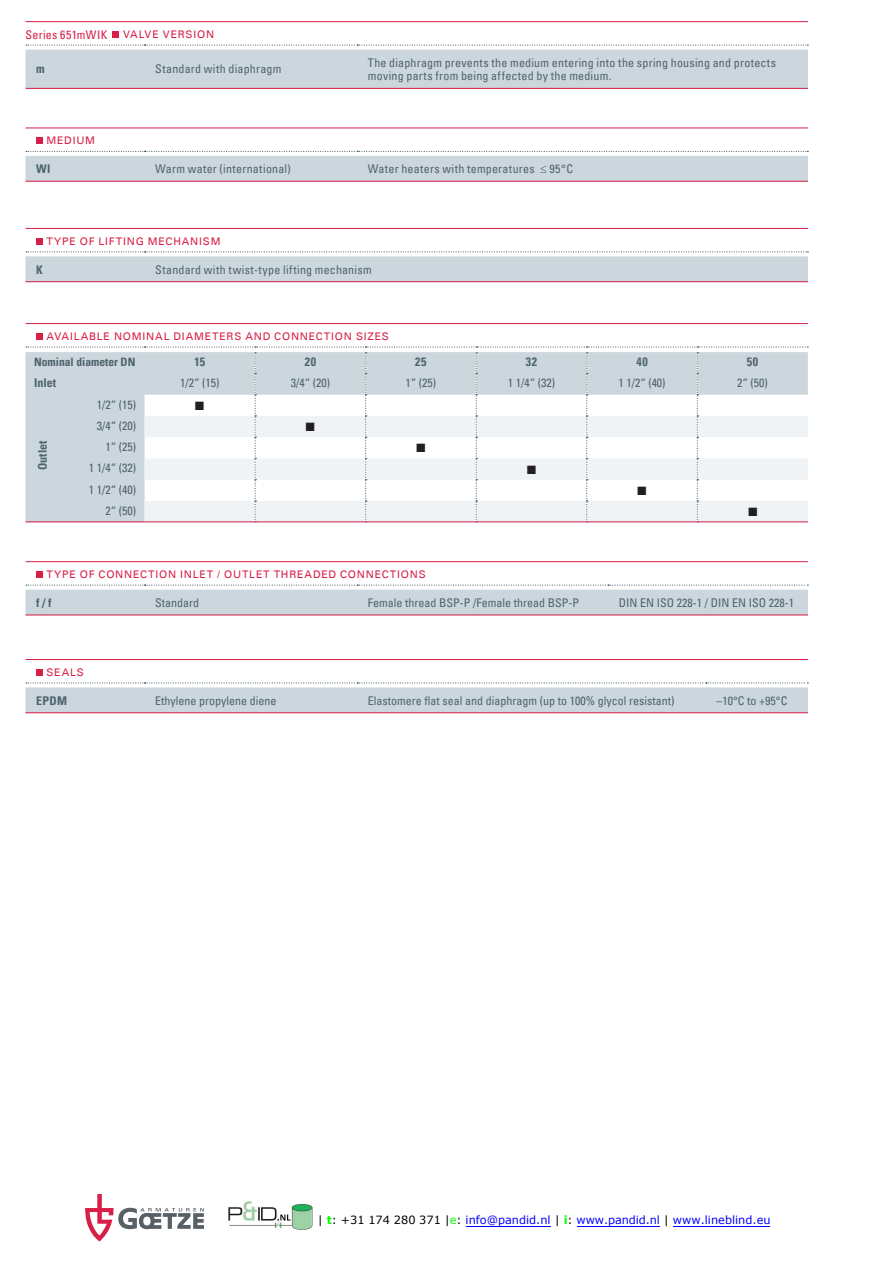
<style>
.page{position:relative;width:893px;height:1263px;background:#fff}
.page>*{position:absolute;margin:0;border:0;box-sizing:border-box;transform-origin:0 0}
.t1{font:18px "Arial";color:#231f20}
.t2{font:condensed 12px/13.5px "Univers";letter-spacing:.015em;color:#4d636e}
.t3{font:700 condensed 12px "Univers";letter-spacing:.005em;color:#4d636e}
.t4{font:condensed 12px "Univers";letter-spacing:.02em;color:#d91e47}
.t5{font:700 condensed 11.55px "Univers";color:#4d636e}
.t6{font:11.4px "Verdana";color:#00f}
.t7{font:10.5px "Univers";letter-spacing:.075em;color:#d91e47}
.s1{color:#000}
.s2{font-weight:700;color:#0f0}
.s3{color:#0f0}
</style>
<div class="page">
<hr style="left:26px;top:323px;width:782px;height:1px;background:#d91e47">
<div style="left:36px;top:333px;width:7px;height:7px;background:#d91e47"></div>
<svg style="left:26px;top:346px;width:782px;height:175px"></svg>
<hr style="left:26px;top:521px;width:782px;height:1px;background:#d91e47">
<hr style="left:26px;top:659px;width:782px;height:1px;background:#d91e47">
<div style="left:36px;top:669px;width:7px;height:7px;background:#d91e47"></div>
<svg style="left:26px;top:682px;width:782px;height:30px;background:#d2dbe1"></svg>
<hr style="left:26px;top:712px;width:782px;height:1px;background:#d91e47">
<hr style="left:26px;top:561px;width:782px;height:1px;background:#d91e47">
<div style="left:36px;top:571px;width:7px;height:7px;background:#d91e47"></div>
<svg style="left:26px;top:585px;width:782px;height:30px;background:#d2d7de"></svg>
<hr style="left:26px;top:615px;width:782px;height:1px;background:#d91e47">
<hr style="left:26px;top:228px;width:782px;height:1px;background:#d91e47">
<div style="left:36px;top:238px;width:7px;height:7px;background:#d91e47"></div>
<svg style="left:26px;top:251px;width:782px;height:30px;background:#d2dbe1"></svg>
<hr style="left:26px;top:281px;width:782px;height:1px;background:#d91e47">
<hr style="left:26px;top:128px;width:782px;height:1px;background:#d91e47">
<div style="left:36px;top:138px;width:7px;height:6px;background:#d91e47"></div>
<svg style="left:26px;top:151px;width:782px;height:30px;background:#d2d8df"></svg>
<hr style="left:26px;top:181px;width:782px;height:1px;background:#d91e47">
<hr style="left:26px;top:21px;width:782px;height:1px;background:#d91e47">
<div style="left:113px;top:31px;width:6px;height:7px;background:#d91e47"></div>
<svg style="left:26px;top:45px;width:782px;height:43px;background:#d0d8df"></svg>
<hr style="left:26px;top:88px;width:782px;height:1px;background:#d91e47">
<svg style="left:85px;top:1194px;width:119px;height:47px"></svg>
<hr style="left:673px;top:1226px;width:97px;height:1px;background:#00f">
<hr style="left:577px;top:1226px;width:83px;height:1px;background:#00f">
<hr style="left:466px;top:1226px;width:84px;height:1px;background:#00f">
<img style="left:229px;top:1201px;width:83px;height:28px">
<p class="t4" style="left:26px;top:27px;width:83px">Series 651mWIK</p>
<p class="t7" style="left:123px;top:28px;width:93px">VALVE VERSION</p>
<p class="t3" style="left:36px;top:62px;width:10px">m</p>
<p class="t2" style="left:155px;top:62px;width:128px">Standard with diaphragm</p>
<p class="t2" style="left:368px;top:56px;width:410px">The diaphragm prevents the medium entering into the spring housing and protects moving parts from being affected by the medium.</p>
<p class="t7" style="left:46px;top:134px;width:50px">MEDIUM</p>
<p class="t3" style="left:36px;top:161px;width:16px">WI</p>
<p class="t2" style="left:155px;top:162px;width:137px">Warm water (international)</p>
<p class="t2" style="left:368px;top:162px;width:207px">Water heaters with temperatures ≤ 95°C</p>
<p class="t7" style="left:46px;top:235px;width:176px">TYPE OF LIFTING MECHANISM</p>
<p class="t3" style="left:36px;top:262px;width:8px">K</p>
<p class="t2" style="left:155px;top:262px;width:218px">Standard with twist-type lifting mechanism</p>
<p class="t7" style="left:46px;top:330px;width:344px">AVAILABLE NOMINAL DIAMETERS AND CONNECTION SIZES</p>
<p class="t5" style="left:34px;top:355px;width:103px">Nominal diameter DN</p>
<p class="t3" style="left:194px;top:354px;width:12px">15</p>
<p class="t3" style="left:305px;top:354px;width:13px">20</p>
<p class="t3" style="left:415px;top:354px;width:13px">25</p>
<p class="t3" style="left:526px;top:354px;width:13px">32</p>
<p class="t3" style="left:636px;top:354px;width:13px">40</p>
<p class="t3" style="left:747px;top:354px;width:13px">50</p>
<p class="t3" style="left:34px;top:376px;width:24px">Inlet</p>
<p class="t2" style="left:180px;top:376px;width:41px">1/2“ (15)</p>
<p class="t2" style="left:291px;top:376px;width:41px">3/4“ (20)</p>
<p class="t2" style="left:406px;top:376px;width:32px">1“ (25)</p>
<p class="t2" style="left:508px;top:376px;width:49px">1 1/4“ (32)</p>
<p class="t2" style="left:618px;top:376px;width:49px">1 1/2“ (40)</p>
<p class="t2" style="left:737px;top:376px;width:32px">2“ (50)</p>
<p class="t2" style="left:97px;top:397px;width:41px">1/2“ (15)</p>
<h1 class="t1" style="left:194px;top:391px;width:12px">■</h1>
<p class="t2" style="left:97px;top:419px;width:41px">3/4“ (20)</p>
<h1 class="t1" style="left:305px;top:412px;width:12px">■</h1>
<p class="t2" style="left:105px;top:440px;width:32px">1“ (25)</p>
<h1 class="t1" style="left:415px;top:433px;width:12px">■</h1>
<p class="t2" style="left:89px;top:461px;width:49px">1 1/4“ (32)</p>
<h1 class="t1" style="left:526px;top:455px;width:12px">■</h1>
<p class="t2" style="left:89px;top:482px;width:49px">1 1/2“ (40)</p>
<h1 class="t1" style="left:637px;top:476px;width:12px">■</h1>
<p class="t2" style="left:105px;top:504px;width:32px">2“ (50)</p>
<h1 class="t1" style="left:747px;top:497px;width:12px">■</h1>
<p class="t3" style="left:35px;top:470px;width:31px;rotate:-90deg">Outlet</p>
<p class="t7" style="left:46px;top:568px;width:381px">TYPE OF CONNECTION INLET / OUTLET THREADED CONNECTIONS</p>
<p class="t3" style="left:36px;top:595px;width:17px">f / f</p>
<p class="t2" style="left:155px;top:596px;width:46px">Standard</p>
<p class="t2" style="left:368px;top:596px;width:213px">Female thread BSP-P /Female thread BSP-P</p>
<p class="t2" style="left:619px;top:596px;width:177px">DIN EN ISO 228-1 / DIN EN ISO 228-1</p>
<p class="t7" style="left:46px;top:666px;width:39px">SEALS</p>
<p class="t3" style="left:36px;top:693px;width:32px">EPDM</p>
<p class="t2" style="left:155px;top:693px;width:123px">Ethylene propylene diene</p>
<p class="t2" style="left:368px;top:693px;width:308px">Elastomere flat seal and diaphragm (up to 100% glycol resistant)</p>
<p class="t2" style="left:716px;top:693px;width:72px">–10°C to +95°C</p>
<p class="t6" style="left:318px;top:1212px;width:454px"><span class="s1">|</span> <span class="s2">t</span><span class="s1">: +31 174 280 371 |</span><span class="s3">e</span><span class="s1">:</span> info@pandid.nl <span class="s1">|</span> <span class="s2">i</span><span class="s1">:</span> www.pandid.nl <span class="s1">|</span> www.lineblind.eu</p>
</div>
